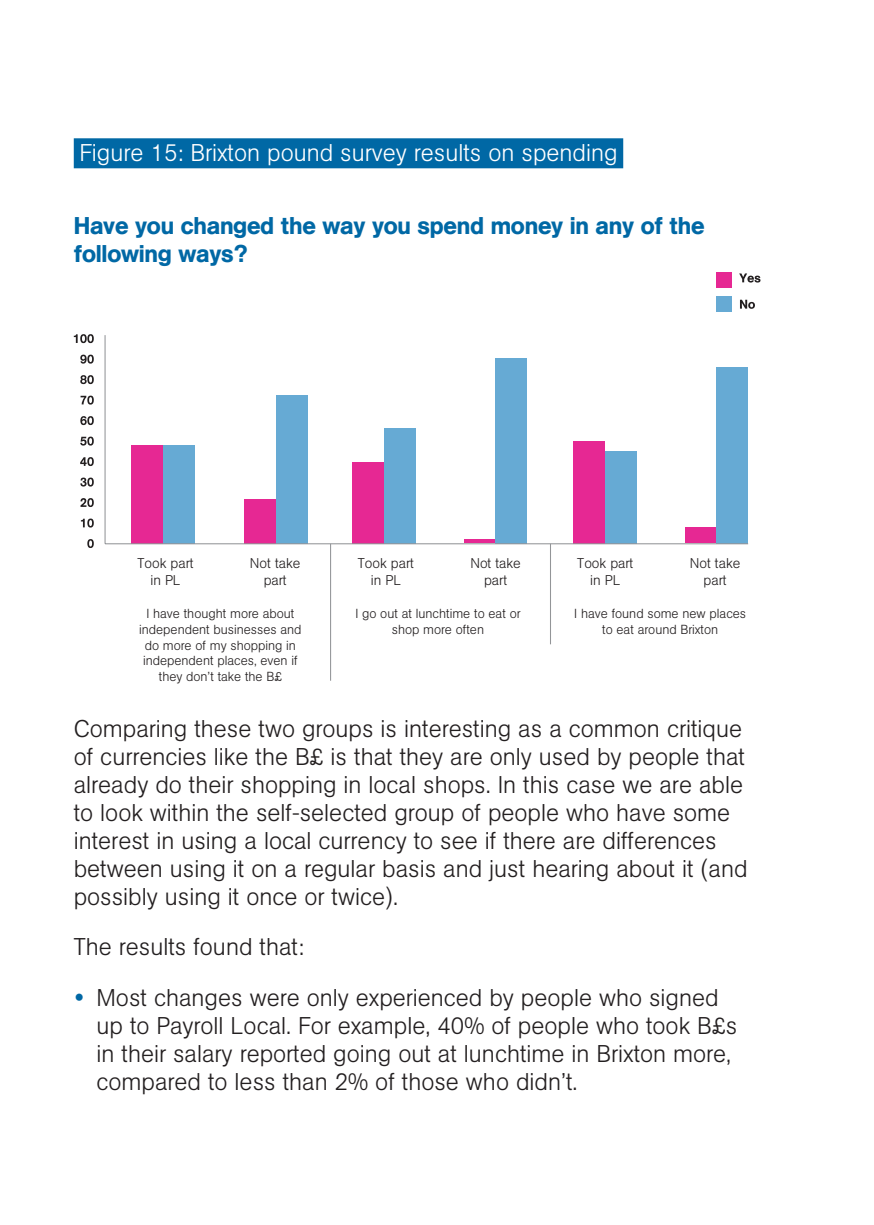
<style>
.page{position:relative;width:874px;height:1225px;background:#fff}
.page>*{position:absolute;margin:0;border:0;box-sizing:border-box;transform-origin:0 0}
.BODY_TEXT{font:300 24px/28px "AG Book BQ";color:#231f20}
.CROSS_HEAD_1{font:500 24px/28px "AG Book BQ";letter-spacing:-.01em;color:#0068a5}
.TABLE_GRAPH_TITLE{font:300 24px "AG Book BQ";color:#fff}
.TABLE_GRAPH_BODY{font:300 14px/16.8px "AG Book BQ";color:#231f20;text-align:center}
.TABLE_GRAPH_BODY-2{font:300 13px/15.6px "AG Book BQ";color:#231f20;text-align:center}
</style>
<div class="page">
<div style="left:131px;top:445px;width:32px;height:99px;background:#e62893"></div>
<div style="left:163px;top:445px;width:31px;height:99px;background:#66aad4"></div>
<div style="left:244px;top:499px;width:31px;height:45px;background:#e62893"></div>
<div style="left:275px;top:395px;width:32px;height:149px;background:#66aad4"></div>
<div style="left:352px;top:462px;width:32px;height:82px;background:#e62893"></div>
<div style="left:384px;top:428px;width:31px;height:116px;background:#66aad4"></div>
<hr style="left:463px;top:539px;width:32px;height:4px;background:#e62893">
<div style="left:495px;top:359px;width:32px;height:185px;background:#66aad4"></div>
<div style="left:573px;top:441px;width:31px;height:103px;background:#e62893"></div>
<div style="left:604px;top:451px;width:32px;height:93px;background:#66aad4"></div>
<div style="left:684px;top:527px;width:32px;height:16px;background:#e62893"></div>
<div style="left:716px;top:367px;width:31px;height:177px;background:#66aad4"></div>
<svg style="left:74px;top:334px;width:20px;height:9px"></svg>
<svg style="left:80px;top:355px;width:14px;height:8px"></svg>
<svg style="left:80px;top:375px;width:14px;height:9px"></svg>
<svg style="left:80px;top:395px;width:14px;height:9px"></svg>
<svg style="left:80px;top:416px;width:14px;height:9px"></svg>
<svg style="left:80px;top:436px;width:14px;height:9px"></svg>
<svg style="left:80px;top:457px;width:14px;height:9px"></svg>
<svg style="left:80px;top:477px;width:14px;height:9px"></svg>
<svg style="left:80px;top:498px;width:14px;height:9px"></svg>
<svg style="left:81px;top:518px;width:13px;height:9px"></svg>
<svg style="left:87px;top:539px;width:7px;height:9px"></svg>
<hr style="left:105px;top:543px;width:642px;height:1px;background:#939598">
<hr style="left:104px;top:335px;width:1px;height:209px;background:#939598">
<div style="left:716px;top:272px;width:16px;height:16px;background:#e62893"></div>
<div style="left:716px;top:296px;width:16px;height:16px;background:#66aad4"></div>
<svg style="left:739px;top:273px;width:21px;height:9px"></svg>
<svg style="left:740px;top:300px;width:14px;height:9px"></svg>
<div style="left:74px;top:138px;width:549px;height:30px;background:#0068a5"></div>
<hr style="left:330px;top:544px;width:1px;height:137px;background:#939598">
<hr style="left:549px;top:544px;width:1px;height:100px;background:#939598">
<p class="TABLE_GRAPH_TITLE" style="left:79px;top:138px;width:539px">Figure 15: Brixton pound survey results on spending</p>
<p class="CROSS_HEAD_1" style="left:74px;top:212px;width:632px">Have you changed the way you spend money in any of the following ways?</p>
<p class="TABLE_GRAPH_BODY" style="left:137px;top:555px;width:58px">Took part in PL</p>
<p class="TABLE_GRAPH_BODY" style="left:250px;top:555px;width:52px">Not take part</p>
<p class="TABLE_GRAPH_BODY" style="left:358px;top:555px;width:58px">Took part in PL</p>
<p class="TABLE_GRAPH_BODY" style="left:470px;top:555px;width:52px">Not take part</p>
<p class="TABLE_GRAPH_BODY" style="left:577px;top:555px;width:58px">Took part in PL</p>
<p class="TABLE_GRAPH_BODY" style="left:689px;top:555px;width:52px">Not take part</p>
<p class="TABLE_GRAPH_BODY-2" style="left:139px;top:606px;width:164px">I have thought more about independent businesses and do more of my shopping in independent places, even if they don’t take the B£</p>
<p class="TABLE_GRAPH_BODY-2" style="left:355px;top:606px;width:167px">I go out at lunchtime to eat or shop more often</p>
<p class="TABLE_GRAPH_BODY-2" style="left:574px;top:606px;width:173px">I have found some new places to eat around Brixton</p>
<p class="BODY_TEXT" style="left:74px;top:714px;width:675px">Comparing these two groups is interesting as a common critique of currencies like the B£ is that they are only used by people that already do their shopping in local shops. In this case we are able to look within the self-selected group of people who have some interest in using a local currency to see if there are differences between using it on a regular basis and just hearing about it (and possibly using it once or twice).</p>
<p class="BODY_TEXT" style="left:74px;top:932px;width:232px">The results found that:</p>
<p class="BODY_TEXT" style="left:96px;top:983px;width:642px">Most changes were only experienced by people who signed up to Payroll Local. For example, 40% of people who took B£s in their salary reported going out at lunchtime in Brixton more, compared to less than 2% of those who didn’t.</p>
</div>
